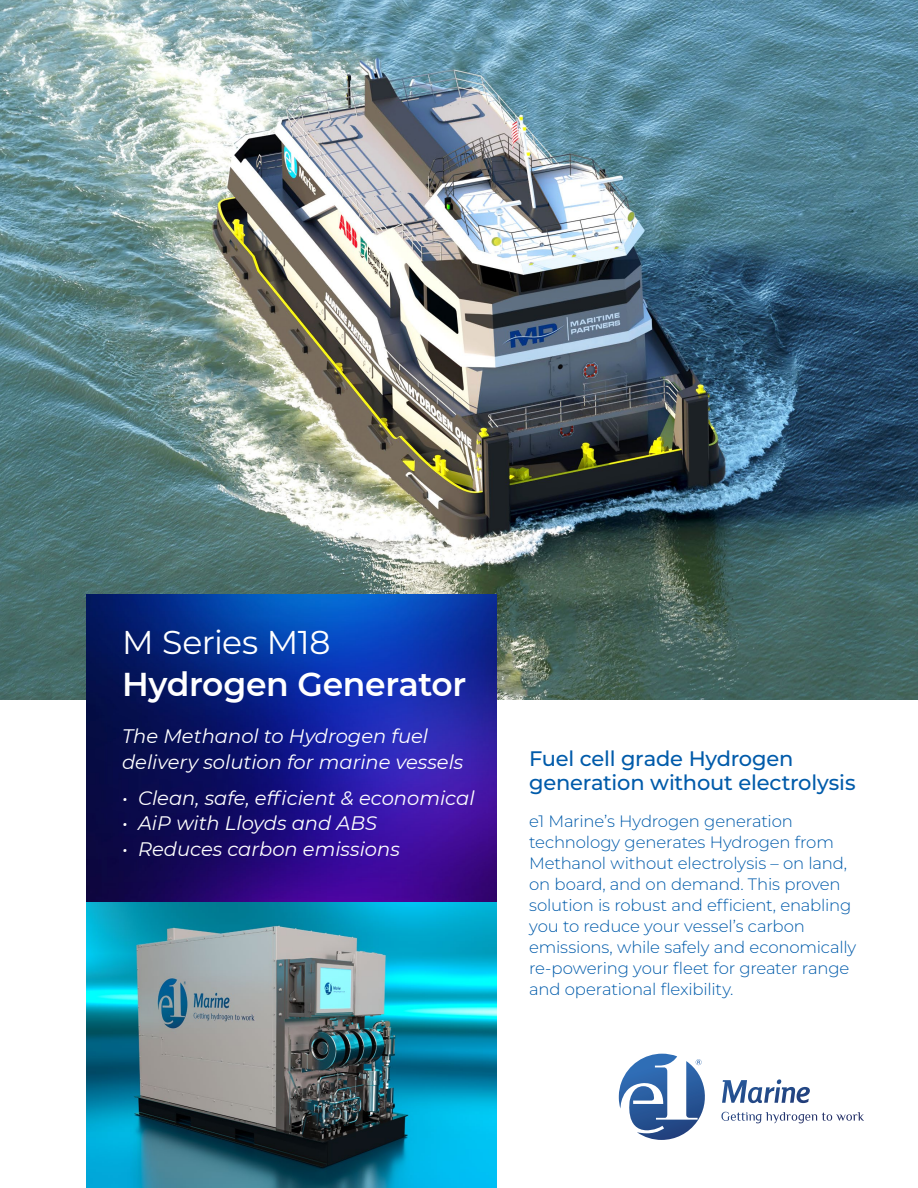
<style>
.page{position:relative;width:918px;height:1188px;background:#fff}
.page>*{position:absolute;margin:0;border:0;box-sizing:border-box;transform-origin:0 0}
.t1{font:600 33px "Montserrat";letter-spacing:-.01em;color:#fff}
.t2{font:33px "Montserrat";letter-spacing:-.015em;color:#fff}
.t3{font:500 21px/24px "Montserrat";letter-spacing:-.01em;color:#005baa}
.t4{font:italic 19.5px/25.5px "Montserrat";color:#fff}
.t5{font:300 16.5px/21px "Montserrat";letter-spacing:-.01em;color:#005baa}
</style>
<div class="page">
<img style="left:0;top:0;width:918px;height:700px">
<svg style="left:619px;top:1054px;width:172px;height:86px"></svg>
<img style="left:86px;top:594px;width:411px;height:309px">
<img style="left:86px;top:903px;width:411px;height:285px">
<h1 class="t2" style="left:122px;top:620px;width:210px">M Series M18</h1>
<h1 class="t1" style="left:122px;top:661px;width:346px">Hydrogen Generator</h1>
<p class="t4" style="left:122px;top:723px;width:343px">The Methanol to Hydrogen fuel delivery solution for marine vessels</p>
<p class="t4" style="left:122px;top:785px;width:354px">• Clean, safe, efficient &amp; economical</p>
<p class="t4" style="left:122px;top:810px;width:257px">• AiP with Lloyds and ABS</p>
<p class="t4" style="left:122px;top:836px;width:279px">• Reduces carbon emissions</p>
<p class="t3" style="left:529px;top:746px;width:328px">Fuel cell grade Hydrogen generation without electrolysis</p>
<p class="t5" style="left:529px;top:810px;width:329px">e1 Marine’s Hydrogen generation technology generates Hydrogen from Methanol without electrolysis – on land, on board, and on demand. This proven solution is robust and efficient, enabling you to reduce your vessel’s carbon emissions, while safely and economically re-powering your fleet for greater range and operational flexibility.</p>
</div>
